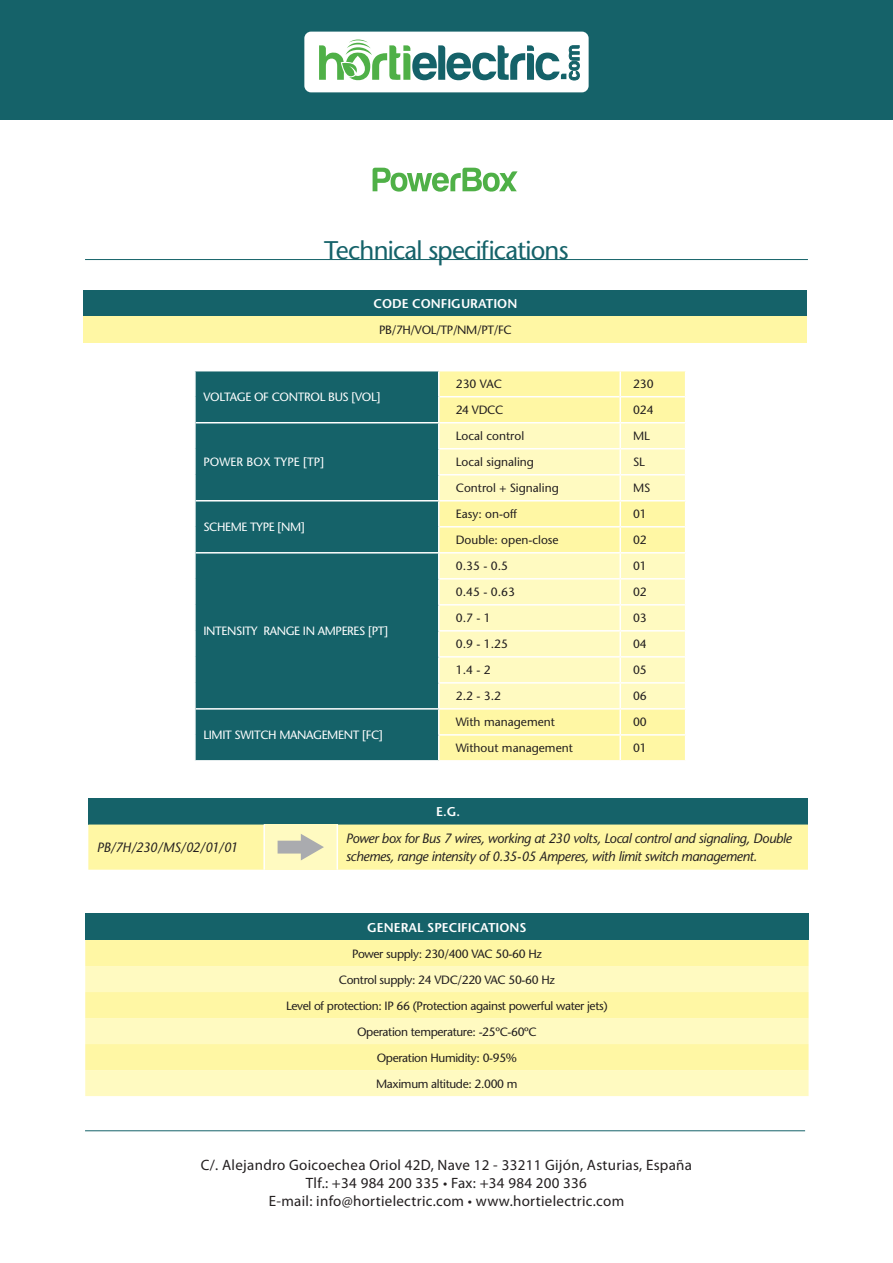
<style>
.page{position:relative;width:893px;height:1263px;background:#fff}
.page>*{position:absolute;margin:0;border:0;box-sizing:border-box;transform-origin:0 0}
.t1{font:25.5px "Stone Sans";letter-spacing:-.03em;color:#156269}
.t2{font:15px/18px "Myriad Pro";letter-spacing:.02em;color:#231f20;text-align:center}
.t3{font:italic 13.5px/18px "Stone Sans";letter-spacing:-.03em;color:#231f20}
.t4{font:italic 13.5px "Stone Sans";letter-spacing:-.055em;color:#231f20}
.t5{font:600 12.75px "Stone Sans";color:#fff}
.t6{font:12px/26px "Stone Sans";letter-spacing:-.03em;color:#231f20;text-align:center}
.t7{font:12px "Stone Sans";color:#231f20}
.t8{font:12px "Stone Sans";letter-spacing:-.03em;color:#fff}
.t9{font:12px "Stone Sans";color:#fff}
</style>
<div class="page">
<hr style="left:85px;top:259px;width:723px;height:1px;background:#156269">
<svg style="left:373px;top:168px;width:145px;height:24px"></svg>
<div style="left:84px;top:290px;width:723px;height:27px;background:#156269"></div>
<div style="left:84px;top:317px;width:723px;height:26px;background:#fff7a4"></div>
<div style="left:196px;top:371px;width:242px;height:389px;background:#156269"></div>
<div style="left:439px;top:371px;width:246px;height:389px;background:#fff7a4"></div>
<svg style="left:439px;top:423px;width:246px;height:285px;background:#fff9bd"></svg>
<hr style="left:439px;top:396px;width:180px;height:1px;background:#fff">
<hr style="left:621px;top:396px;width:64px;height:1px;background:#fff">
<hr style="left:620px;top:526px;width:65px;height:1px;background:#fff">
<hr style="left:196px;top:552px;width:243px;height:1px;background:#fff">
<hr style="left:438px;top:604px;width:182px;height:1px;background:#fff">
<hr style="left:620px;top:604px;width:65px;height:1px;background:#fff">
<hr style="left:438px;top:630px;width:182px;height:2px;background:#fff">
<hr style="left:620px;top:630px;width:65px;height:2px;background:#fff">
<hr style="left:438px;top:656px;width:182px;height:2px;background:#fff">
<hr style="left:620px;top:656px;width:65px;height:2px;background:#fff">
<hr style="left:438px;top:682px;width:182px;height:2px;background:#fff">
<hr style="left:620px;top:682px;width:65px;height:2px;background:#fff">
<hr style="left:196px;top:708px;width:242px;height:2px;background:#fff">
<hr style="left:439px;top:526px;width:181px;height:1px;background:#fff">
<hr style="left:438px;top:734px;width:182px;height:2px;background:#fff">
<hr style="left:619px;top:371px;width:2px;height:26px;background:#fff">
<hr style="left:619px;top:397px;width:2px;height:25px;background:#fff">
<hr style="left:619px;top:423px;width:2px;height:25px;background:#fff">
<hr style="left:619px;top:449px;width:2px;height:25px;background:#fff">
<hr style="left:619px;top:475px;width:2px;height:25px;background:#fff">
<hr style="left:619px;top:501px;width:2px;height:25px;background:#fff">
<hr style="left:619px;top:527px;width:2px;height:25px;background:#fff">
<hr style="left:619px;top:553px;width:2px;height:25px;background:#fff">
<hr style="left:619px;top:579px;width:2px;height:25px;background:#fff">
<hr style="left:619px;top:605px;width:2px;height:25px;background:#fff">
<hr style="left:619px;top:631px;width:2px;height:25px;background:#fff">
<hr style="left:619px;top:658px;width:2px;height:24px;background:#fff">
<hr style="left:619px;top:684px;width:2px;height:24px;background:#fff">
<hr style="left:619px;top:710px;width:2px;height:24px;background:#fff">
<hr style="left:619px;top:736px;width:2px;height:24px;background:#fff">
<hr style="left:620px;top:734px;width:66px;height:2px;background:#fff">
<hr style="left:438px;top:578px;width:182px;height:1px;background:#fff">
<hr style="left:620px;top:578px;width:65px;height:1px;background:#fff">
<hr style="left:439px;top:422px;width:181px;height:1px;background:#fff">
<hr style="left:620px;top:422px;width:66px;height:1px;background:#fff">
<hr style="left:438px;top:448px;width:182px;height:1px;background:#fff">
<hr style="left:620px;top:448px;width:65px;height:1px;background:#fff">
<hr style="left:438px;top:474px;width:182px;height:1px;background:#fff">
<hr style="left:620px;top:474px;width:65px;height:1px;background:#fff">
<hr style="left:196px;top:422px;width:243px;height:1px;background:#fff">
<hr style="left:196px;top:500px;width:242px;height:1px;background:#fff">
<hr style="left:438px;top:500px;width:182px;height:1px;background:#fff">
<hr style="left:620px;top:500px;width:66px;height:1px;background:#fff">
<hr style="left:438px;top:552px;width:182px;height:1px;background:#fff">
<hr style="left:620px;top:552px;width:66px;height:1px;background:#fff">
<hr style="left:438px;top:708px;width:182px;height:2px;background:#fff">
<hr style="left:620px;top:708px;width:66px;height:2px;background:#fff">
<svg style="left:438px;top:371px;width:1px;height:365px"></svg>
<div style="left:85px;top:913px;width:724px;height:27px;background:#156269"></div>
<div style="left:85px;top:940px;width:724px;height:26px;background:#fff7a4"></div>
<svg style="left:85px;top:966px;width:724px;height:130px;background:#fff8b5"></svg>
<div style="left:88px;top:798px;width:720px;height:26px;background:#156269"></div>
<svg style="left:88px;top:824px;width:720px;height:46px;background:#faf4a8"></svg>
<div style="left:0;top:0;width:893px;height:119px;background:#156269"></div>
<div style="left:304px;top:32px;width:285px;height:60px;background:#fff;border-radius:7px"></div>
<svg style="left:319px;top:40px;width:261px;height:41px"></svg>
<hr style="left:85px;top:1130px;width:720px;height:1px;background:#156269">
<h1 class="t1" style="left:324px;top:235px;width:246px">Technical specifications</h1>
<p class="t5" style="left:373px;top:296px;width:145px">CODE CONFIGURATION</p>
<p class="t6" style="left:379px;top:317px;width:134px">PB/7H/VOL/TP/NM/PT/FC</p>
<p class="t8" style="left:203px;top:390px;width:179px">VOLTAGE OF CONTROL BUS [VOL]</p>
<p class="t9" style="left:203px;top:455px;width:122px">POWER BOX TYPE [TP]</p>
<p class="t8" style="left:203px;top:520px;width:103px">SCHEME TYPE [NM]</p>
<p class="t8" style="left:203px;top:624px;width:186px">INTENSITY RANGE IN AMPERES [PT]</p>
<p class="t8" style="left:203px;top:728px;width:181px">LIMIT SWITCH MANAGEMENT [FC]</p>
<p class="t6" style="left:456px;top:371px;width:48px">230 VAC</p>
<p class="t6" style="left:633px;top:371px;width:22px">230</p>
<p class="t6" style="left:456px;top:397px;width:49px">24 VDCC</p>
<p class="t6" style="left:633px;top:397px;width:22px">024</p>
<p class="t7" style="left:456px;top:429px;width:70px">Local control</p>
<p class="t6" style="left:633px;top:423px;width:18px">ML</p>
<p class="t7" style="left:456px;top:455px;width:80px">Local signaling</p>
<p class="t6" style="left:633px;top:449px;width:14px">SL</p>
<p class="t7" style="left:456px;top:481px;width:105px">Control + Signaling</p>
<p class="t6" style="left:633px;top:475px;width:19px">MS</p>
<p class="t7" style="left:456px;top:507px;width:63px">Easy: on-off</p>
<p class="t6" style="left:633px;top:501px;width:15px">01</p>
<p class="t7" style="left:456px;top:533px;width:104px">Double: open-close</p>
<p class="t6" style="left:633px;top:527px;width:15px">02</p>
<p class="t6" style="left:456px;top:553px;width:54px">0.35 - 0.5</p>
<p class="t6" style="left:633px;top:553px;width:15px">01</p>
<p class="t6" style="left:456px;top:579px;width:61px">0.45 - 0.63</p>
<p class="t6" style="left:633px;top:579px;width:15px">02</p>
<p class="t6" style="left:456px;top:605px;width:36px">0.7 - 1</p>
<p class="t6" style="left:633px;top:605px;width:15px">03</p>
<p class="t6" style="left:456px;top:631px;width:54px">0.9 - 1.25</p>
<p class="t6" style="left:633px;top:631px;width:15px">04</p>
<p class="t6" style="left:456px;top:657px;width:36px">1.4 - 2</p>
<p class="t6" style="left:633px;top:657px;width:15px">05</p>
<p class="t6" style="left:456px;top:683px;width:47px">2.2 - 3.2</p>
<p class="t6" style="left:633px;top:683px;width:15px">06</p>
<p class="t7" style="left:456px;top:715px;width:101px">With management</p>
<p class="t6" style="left:633px;top:709px;width:15px">00</p>
<p class="t7" style="left:456px;top:741px;width:119px">Without management</p>
<p class="t6" style="left:633px;top:735px;width:15px">01</p>
<p class="t5" style="left:436px;top:804px;width:25px">E.G.</p>
<p class="t4" style="left:97px;top:839px;width:143px">PB/7H/230/MS/02/01/01</p>
<p class="t3" style="left:346px;top:829px;width:447px">Power box for Bus 7 wires, working at 230 volts, Local control and signaling, Double schemes, range intensity of 0.35-05 Amperes, with limit switch management.</p>
<p class="t5" style="left:367px;top:919px;width:159px">GENERAL SPECIFICATIONS</p>
<p class="t6" style="left:286px;top:940px;width:323px">Power supply: 230/400 VAC 50-60 Hz<br>Control supply: 24 VDC/220 VAC 50-60 Hz<br>Level of protection: IP 66 (Protection against powerful water jets)<br>Operation temperature: -25ºC-60ºC<br>Operation Humidity: 0-95%<br>Maximum altitude: 2.000 m</p>
<p class="t2" style="left:201px;top:1155px;width:493px">C/. Alejandro Goicoechea Oriol 42D, Nave 12 - 33211 Gijón, Asturias, España<br>Tlf.: +34 984 200 335 • Fax: +34 984 200 336<br>E-mail: info@hortielectric.com • www.hortielectric.com</p>
</div>
